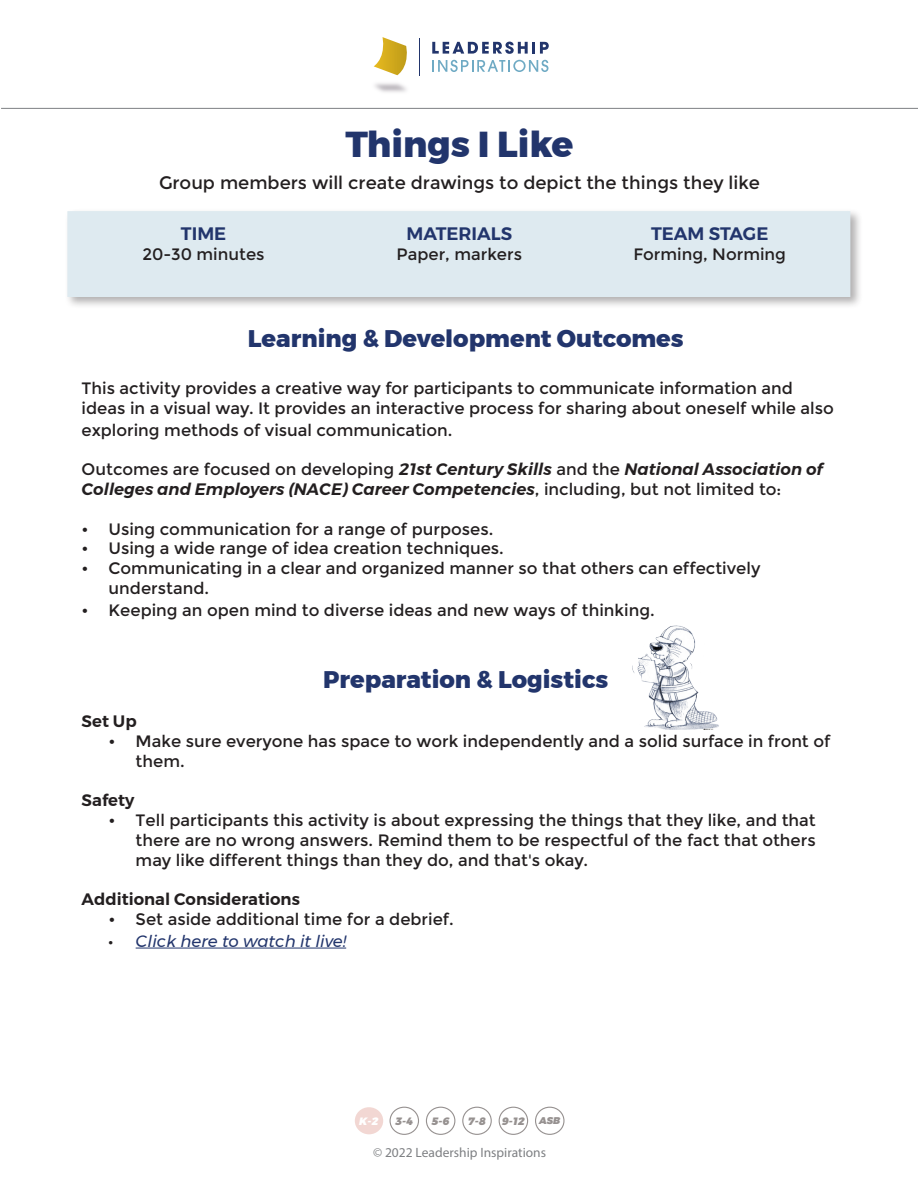
<style>
.page{position:relative;width:918px;height:1188px;background:#fff}
.page>*{position:absolute;margin:0;border:0;box-sizing:border-box;transform-origin:0 0}
.t1{font:800 36px "Montserrat";color:#22356c}
.t2{font:800 24px "Montserrat";color:#22356c}
.t3{font:18px "Montserrat";color:#231f20}
.t4{font:600 18px "Montserrat";color:#22356c}
.t5{font:16.5px/19.8px "Montserrat";color:#231f20}
.t6{font:italic 600 16.5px/19.8px "Montserrat";color:#231f20}
.t7{font:600 16.5px "Montserrat";color:#231f20}
.t8{font:italic 16.5px "Montserrat";color:#22356c}
.t9{font:13.5px "Myriad Pro";color:#7e8083}
.t10{font:italic 900 10.65px "Montserrat";color:#969190}
.t11{font:italic 900 10.65px "Montserrat";color:#fff}
.t12{font:italic 900 9.75px "Montserrat";color:#969190}
.s1{font-weight:400;font-style:normal}
.s2{font-family:"Myriad Pro";font-style:normal;color:#231f20}
</style>
<div class="page">
<hr style="left:1px;top:108px;width:917px;height:1px;background:#7e8083">
<div style="left:355px;top:1107px;width:28px;height:27px;background:#f2d7d3;border-radius:50%"></div>
<div style="left:390px;top:1107px;width:29px;height:28px;border:1px solid #969190;border-radius:50%"></div>
<div style="left:426px;top:1107px;width:29px;height:28px;border:1px solid #969190;border-radius:50%"></div>
<div style="left:462px;top:1107px;width:30px;height:28px;border:1px solid #969190;border-radius:50%"></div>
<div style="left:499px;top:1107px;width:29px;height:28px;border:1px solid #969190;border-radius:50%"></div>
<div style="left:535px;top:1107px;width:30px;height:28px;border:1px solid #969190;border-radius:50%"></div>
<svg style="left:432px;top:42px;width:117px;height:12px"></svg>
<svg style="left:438px;top:60px;width:110px;height:12px"></svg>
<hr style="left:419px;top:38px;width:1px;height:38px;background:#22356c">
<svg style="left:382px;top:37px;width:25px;height:16px"></svg>
<img style="left:373px;top:53px;width:65px;height:40px">
<div style="left:64px;top:208px;width:799px;height:102px;background:#231f20;opacity:.35"></div>
<div style="left:67px;top:211px;width:783px;height:86px;background:#deeaf0"></div>
<hr style="left:136px;top:948px;width:210px;height:1px;background:#22356c">
<img style="left:632px;top:625px;width:87px;height:104px">
<p class="t1" style="left:346px;top:115px;width:230px">Things I Like</p>
<p class="t3" style="left:159px;top:172px;width:603px">Group members will create drawings to depict the things they like</p>
<p class="t4" style="left:651px;top:220px;width:119px">TEAM STAGE</p>
<p class="t5" style="left:633px;top:245px;width:154px">Forming, Norming</p>
<p class="t4" style="left:406px;top:220px;width:107px">MATERIALS</p>
<p class="t5" style="left:397px;top:245px;width:127px">Paper, markers</p>
<p class="t4" style="left:181px;top:220px;width:47px">TIME</p>
<p class="t5" style="left:143px;top:245px;width:124px">20-30 minutes</p>
<p class="t2" style="left:248px;top:319px;width:437px">Learning &amp; Development Outcomes</p>
<p class="t5" style="left:82px;top:379px;width:754px">This activity provides a creative way for participants to communicate information and ideas in a visual way. It provides an interactive process for sharing about oneself while also</p>
<p class="t5" style="left:82px;top:420px;width:372px">exploring methods of visual communication.</p>
<p class="t6" style="left:82px;top:460px;width:742px"><span class="s1">Outcomes are focused on developing</span> 21st Century Skills <span class="s1">and the</span> National Association of<br>Colleges and Employers (NACE) Career Competencies<span class="s1">, including, but not limited to:</span></p>
<p class="t5" style="left:82px;top:519px;width:413px">• Using communication for a range of purposes.</p>
<p class="t5" style="left:82px;top:539px;width:424px">• Using a wide range of idea creation techniques.</p>
<p class="t5" style="left:109px;top:559px;width:653px;text-indent:-27px">• Communicating in a clear and organized manner so that others can effectively understand.</p>
<p class="t5" style="left:82px;top:600px;width:575px">• Keeping an open mind to diverse ideas and new ways of thinking.</p>
<p class="t2" style="left:323px;top:660px;width:287px">Preparation &amp; Logistics</p>
<p class="t7" style="left:82px;top:708px;width:56px">Set Up</p>
<p class="t5" style="left:136px;top:731px;width:696px;text-indent:-27px">• Make sure everyone has space to work independently and a solid surface in front of them.</p>
<p class="t7" style="left:82px;top:787px;width:54px">Safety</p>
<p class="t5" style="left:136px;top:811px;width:682px;text-align:justify;text-indent:-27px">• Tell participants this activity is about expressing the things that they like, and that there are no wrong answers. Remind them to be respectful of the fact that others may like different things than they do, and that's okay.</p>
<p class="t7" style="left:82px;top:886px;width:220px">Additional Considerations</p>
<p class="t5" style="left:109px;top:910px;width:347px">• Set aside additional time for a debrief.</p>
<p class="t8" style="left:109px;top:928px;width:239px"><span class="s2">•</span> Click here to watch it live!</p>
<p class="t11" style="left:359px;top:1112px;width:21px">K-2</p>
<p class="t10" style="left:395px;top:1113px;width:20px">3-4</p>
<p class="t10" style="left:431px;top:1112px;width:20px">5-6</p>
<p class="t10" style="left:468px;top:1113px;width:20px">7-8</p>
<p class="t10" style="left:502px;top:1113px;width:25px">9-12</p>
<p class="t12" style="left:539px;top:1113px;width:23px">ASB</p>
<p class="t9" style="left:373px;top:1144px;width:175px">© 2022 Leadership Inspirations</p>
</div>
